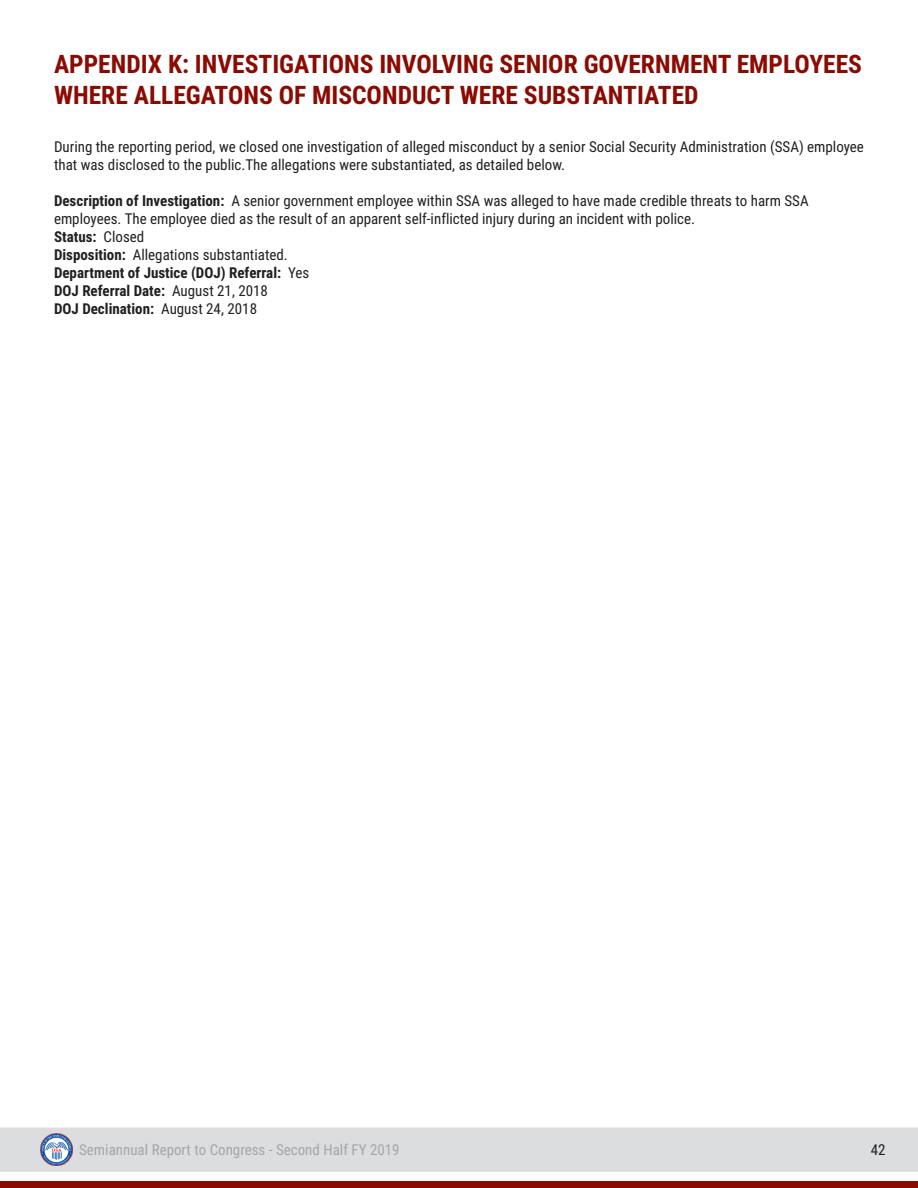
<style>
.page{position:relative;width:918px;height:1188px;background:#fff}
.page>*{position:absolute;margin:0;border:0;box-sizing:border-box;transform-origin:0 0}
.t1{font:700 25.5px/30.6px "Roboto Condensed";color:#8b0a02}
.t2{font:15px/18px "Roboto Condensed";color:#231f20}
.t3{font:700 15px "Roboto Condensed";color:#231f20}
.t4{font:15px "Roboto Condensed";color:#a5a6aa}
.s1{font-weight:700}
.s2{font-weight:400}
</style>
<div class="page">
<div style="left:0;top:1182px;width:918px;height:6px;background:#8b0a02"></div>
<div style="left:0;top:1128px;width:918px;height:44px;background:#dcdddf"></div>
<img style="left:41px;top:1134px;width:31px;height:31px">
<p class="t1" style="left:54px;top:48px;width:810px">APPENDIX K: INVESTIGATIONS INVOLVING SENIOR GOVERNMENT EMPLOYEES<br>WHERE ALLEGATONS OF MISCONDUCT WERE SUBSTANTIATED</p>
<p class="t2" style="left:54px;top:137px;width:811px">During the reporting period, we closed one investigation of alleged misconduct by a senior Social Security Administration (SSA) employee that was disclosed to the public.The allegations were substantiated, as detailed below.</p>
<p class="t2" style="left:54px;top:191px;width:756px"><span class="s1">Description of Investigation:</span> A senior government employee within SSA was alleged to have made credible threats to harm SSA employees. The employee died as the result of an apparent self-inflicted injury during an incident with police.</p>
<p class="t3" style="left:54px;top:226px;width:92px">Status: <span class="s2">Closed</span></p>
<p class="t2" style="left:54px;top:245px;width:235px"><span class="s1">Disposition:</span> Allegations substantiated.</p>
<p class="t3" style="left:54px;top:262px;width:257px">Department of Justice (DOJ) Referral: <span class="s2">Yes</span></p>
<p class="t3" style="left:54px;top:280px;width:216px">DOJ Referral Date: <span class="s2">August 21, 2018</span></p>
<p class="t3" style="left:54px;top:298px;width:205px">DOJ Declination: <span class="s2">August 24, 2018</span></p>
<p class="t4" style="left:79px;top:1139px;width:322px">Semiannual Report to Congress - Second Half FY 2019</p>
<p class="t2" style="left:871px;top:1140px;width:16px">42</p>
</div>
